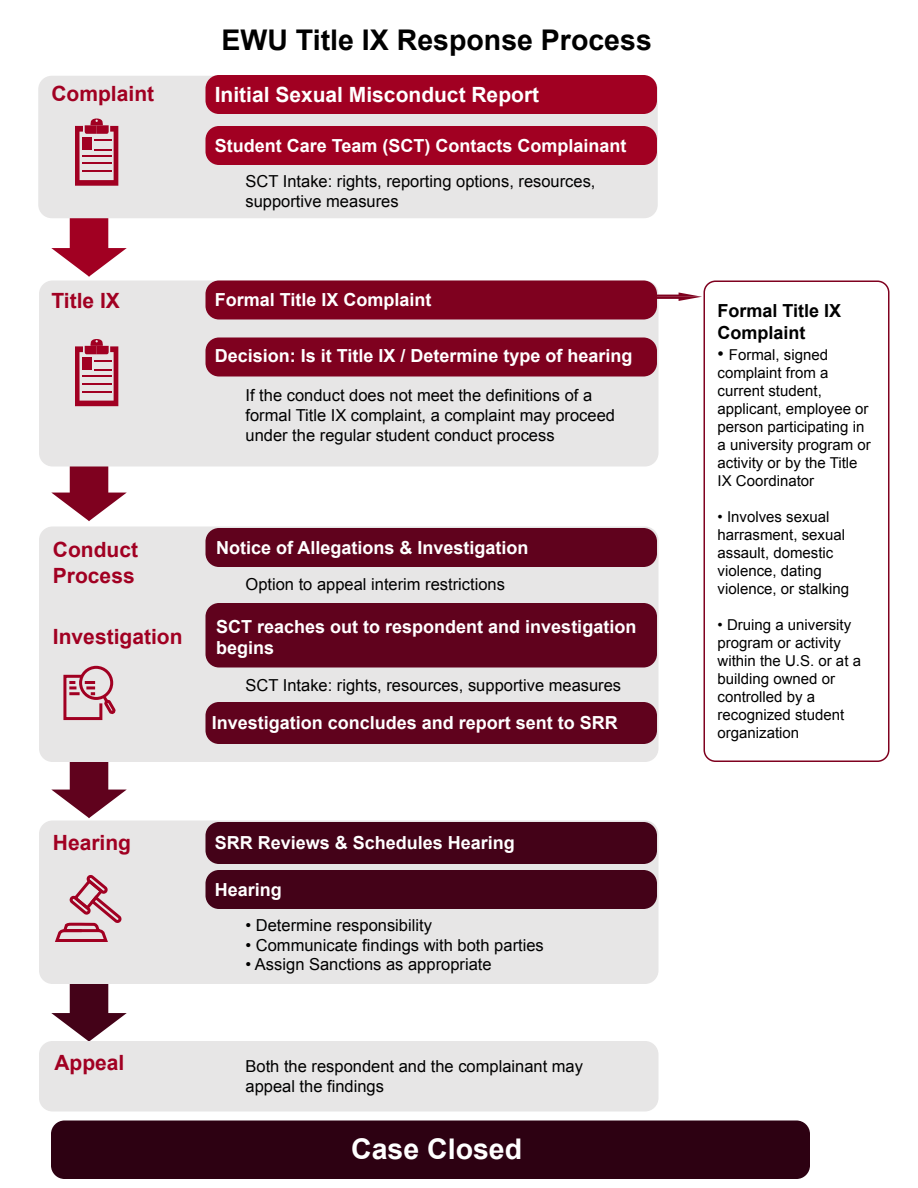
<style>
.page{position:relative;width:918px;height:1188px;background:#fff}
.page>*{position:absolute;margin:0;border:0;box-sizing:border-box;transform-origin:0 0}
.t1{font:700 28.5px "Arial";color:#000}
.t2{font:700 28.5px "Arial";color:#fff}
.t3{font:700 21px/25.2px "Arial";color:#a10022}
.t4{font:700 21px "Arial";color:#fff}
.t5{font:700 18px/21.6px "Arial";color:#fff}
.t6{font:700 18px/21.6px "Arial";color:#000}
.t7{font:16.5px/19.8px "Arial";color:#000}
.t8{font:15px/18px "Arial";color:#000}
.s1{font-size:18px}
</style>
<div class="page">
<div style="left:703px;top:280px;width:186px;height:482px;border:2px solid #7f011f;border-radius:11px"></div>
<svg style="left:51px;top:218px;width:76px;height:59px"></svg>
<svg style="left:51px;top:466px;width:76px;height:55px"></svg>
<svg style="left:51px;top:762px;width:76px;height:56px"></svg>
<svg style="left:51px;top:984px;width:76px;height:57px"></svg>
<div style="left:38px;top:76px;width:620px;height:142px;background:#e7e6e6;border-radius:14px"></div>
<div style="left:39px;top:280px;width:619px;height:186px;background:#e7e6e6;border-radius:14px"></div>
<div style="left:39px;top:526px;width:619px;height:236px;background:#e7e6e6;border-radius:14px"></div>
<div style="left:39px;top:820px;width:619px;height:164px;background:#e7e6e6;border-radius:14px"></div>
<div style="left:39px;top:1041px;width:619px;height:71px;background:#e7e6e6;border-radius:14px"></div>
<div style="left:206px;top:75px;width:451px;height:39px;background:#a10022;border-radius:14px"></div>
<div style="left:206px;top:126px;width:451px;height:39px;background:#a10022;border-radius:14px"></div>
<div style="left:206px;top:280px;width:451px;height:40px;background:#7f011f;border-radius:14px"></div>
<div style="left:206px;top:338px;width:451px;height:38px;background:#7f011f;border-radius:14px"></div>
<div style="left:206px;top:528px;width:451px;height:39px;background:#60021d;border-radius:14px"></div>
<div style="left:206px;top:603px;width:451px;height:65px;background:#60021d;border-radius:14px"></div>
<div style="left:206px;top:702px;width:451px;height:42px;background:#60021d;border-radius:14px"></div>
<div style="left:206px;top:822px;width:451px;height:42px;background:#440218;border-radius:14px"></div>
<div style="left:206px;top:870px;width:451px;height:39px;background:#440218;border-radius:14px"></div>
<div style="left:51px;top:1120px;width:759px;height:59px;background:#2d0112;border-radius:14px"></div>
<svg style="left:656px;top:292px;width:46px;height:9px"></svg>
<svg style="left:75px;top:118px;width:43px;height:68px"></svg>
<svg style="left:75px;top:339px;width:43px;height:67px"></svg>
<div style="left:79px;top:666px;width:34px;height:34px;border:3px solid #a10022;border-radius:50%"></div>
<svg style="left:63px;top:673px;width:53px;height:48px"></svg>
<svg style="left:55px;top:875px;width:67px;height:67px"></svg>
<h1 class="t1" style="left:222px;top:21px;width:432px">EWU Title IX Response Process</h1>
<p class="t3" style="left:51px;top:82px;width:104px">Complaint</p>
<p class="t4" style="left:215px;top:81px;width:326px">Initial Sexual Misconduct Report</p>
<p class="t5" style="left:215px;top:135px;width:413px">Student Care Team (SCT) Contacts Complainant</p>
<p class="t7" style="left:246px;top:171px;width:352px">SCT Intake: rights, reporting options, resources, supportive measures</p>
<p class="t3" style="left:51px;top:289px;width:70px">Title IX</p>
<p class="t5" style="left:215px;top:290px;width:218px">Formal Title IX Complaint</p>
<p class="t5" style="left:215px;top:345px;width:419px">Decision: Is it Title IX / Determine type of hearing</p>
<p class="t7" style="left:246px;top:386px;width:371px">If the conduct does not meet the definitions of a formal Title IX complaint, a complaint may proceed under the regular student conduct process</p>
<p class="t3" style="left:53px;top:538px;width:87px">Conduct<br>Process</p>
<p class="t3" style="left:53px;top:625px;width:131px">Investigation</p>
<p class="t5" style="left:216px;top:537px;width:314px">Notice of Allegations &amp; Investigation</p>
<p class="t7" style="left:246px;top:575px;width:261px">Option to appeal interim restrictions</p>
<p class="t5" style="left:216px;top:616px;width:422px">SCT reaches out to respondent and investigation begins</p>
<p class="t7" style="left:246px;top:675px;width:377px">SCT Intake: rights, resources, supportive measures</p>
<p class="t5" style="left:212px;top:713px;width:408px">Investigation concludes and report sent to SRR</p>
<p class="t6" style="left:718px;top:301px;width:125px">Formal Title IX<br>Complaint</p>
<p class="t8" style="left:718px;top:346px;width:155px"><span class="s1">•</span> Formal, signed complaint from a current student, applicant, employee or person participating in a university program or activity or by the Title<br>IX Coordinator</p>
<p class="t8" style="left:718px;top:508px;width:133px">• Involves sexual harrasment, sexual assault, domestic violence, dating violence, or stalking</p>
<p class="t8" style="left:718px;top:616px;width:145px">• Druing a university program or activity within the U.S. or at a building owned or controlled by a recognized student organization</p>
<p class="t3" style="left:53px;top:830px;width:80px">Hearing</p>
<p class="t5" style="left:215px;top:833px;width:302px">SRR Reviews &amp; Schedules Hearing</p>
<p class="t5" style="left:215px;top:879px;width:69px">Hearing</p>
<p class="t7" style="left:246px;top:915px;width:188px">• Determine responsibility</p>
<p class="t7" style="left:246px;top:935px;width:300px">• Communicate findings with both parties</p>
<p class="t7" style="left:246px;top:955px;width:248px">• Assign Sanctions as appropriate</p>
<p class="t3" style="left:54px;top:1051px;width:72px">Appeal</p>
<p class="t7" style="left:246px;top:1056px;width:339px">Both the respondent and the complainant may appeal the findings</p>
<h1 class="t2" style="left:351px;top:1130px;width:173px">Case Closed</h1>
</div>
